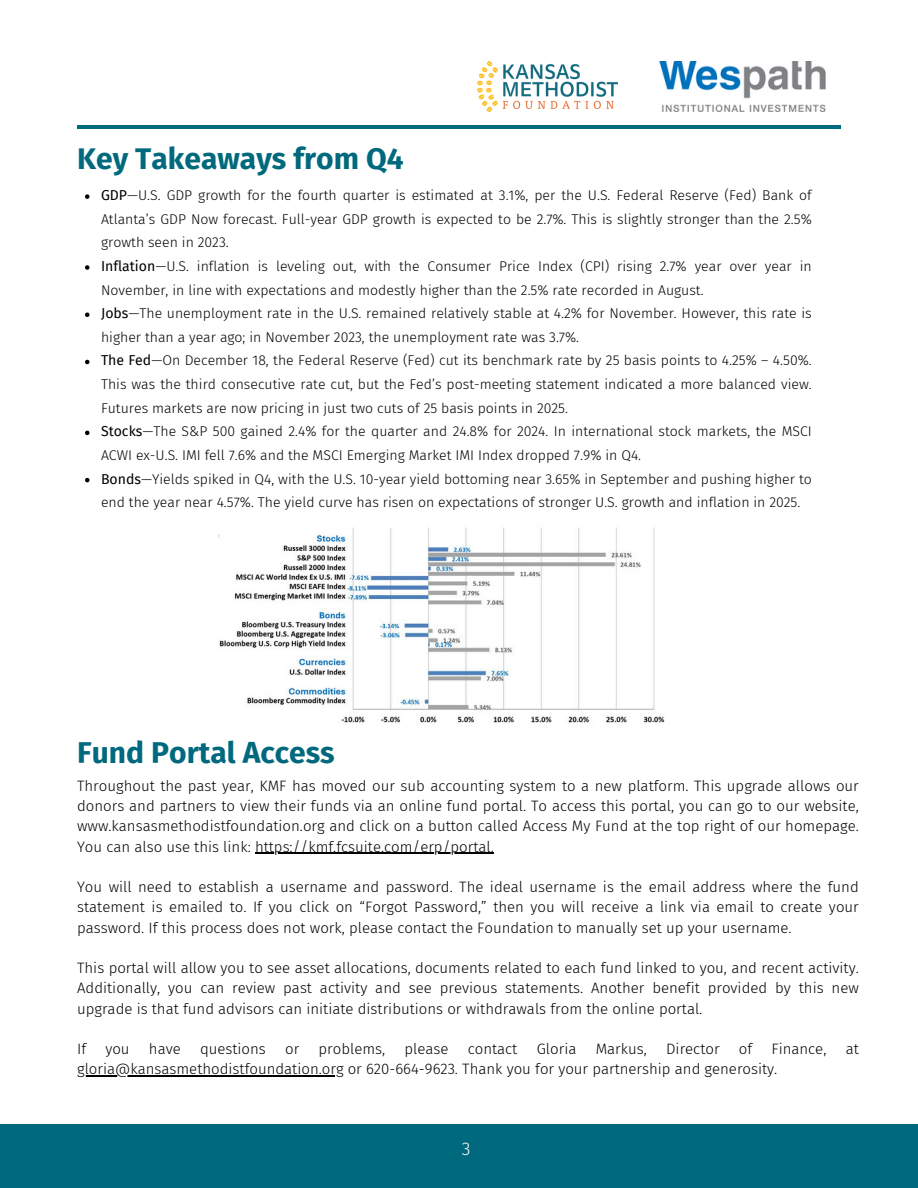
<style>
.page{position:relative;width:918px;height:1188px;background:#fff}
.page>*{position:absolute;margin:0;border:0;box-sizing:border-box;transform-origin:0 0}
.t1{font:700 30px "Fira Sans";color:#00697d}
.t2{font:300 18px "Fira Sans";color:#fafafa}
.t3{font:300 15px/20.2px "Fira Sans";color:#000;text-align:justify}
.t4{font:300 14.1px/23.7px "Fira Sans";color:#000}
.s1{font-weight:400}
</style>
<div class="page">
<hr style="left:77px;top:126px;width:764px;height:3px;background:#00697d">
<img style="left:478px;top:61px;width:139px;height:51px">
<img style="left:659px;top:61px;width:167px;height:51px">
<div style="left:0;top:1124px;width:918px;height:64px;background:#00697d"></div>
<img style="left:219px;top:528px;width:445px;height:195px">
<svg style="left:85px;top:194px;width:5px;height:5px"></svg>
<svg style="left:85px;top:265px;width:5px;height:5px"></svg>
<svg style="left:85px;top:313px;width:5px;height:4px"></svg>
<svg style="left:85px;top:360px;width:5px;height:4px"></svg>
<svg style="left:85px;top:431px;width:5px;height:4px"></svg>
<svg style="left:85px;top:478px;width:5px;height:4px"></svg>
<hr style="left:255px;top:853px;width:239px;height:1px;background:#000">
<hr style="left:77px;top:1076px;width:267px;height:1px;background:#000">
<p class="t1" style="left:77px;top:141px;width:328px">Key Takeaways from Q4</p>
<p class="t4" style="left:101px;top:183px;width:712px;text-align:justify"><span class="s1">GDP</span>—U.S. GDP growth for the fourth quarter is estimated at 3.1%, per the U.S. Federal Reserve (Fed) Bank of Atlanta’s GDP Now forecast. Full-year GDP growth is expected to be 2.7%. This is slightly stronger than the 2.5% growth seen in 2023.</p>
<p class="t4" style="left:101px;top:254px;width:712px"><span class="s1">Inflation</span>—U.S. inflation is leveling out, with the Consumer Price Index (CPI) rising 2.7% year over year in<br>November, in line with expectations and modestly higher than the 2.5% rate recorded in August.</p>
<h1 class="t4" style="left:101px;top:302px;width:712px"><span class="s1">Jobs</span>—The unemployment rate in the U.S. remained relatively stable at 4.2% for November. However, this rate is higher than a year ago; in November 2023, the unemployment rate was 3.7%.</h1>
<p class="t4" style="left:101px;top:349px;width:712px;text-align:justify"><span class="s1">The Fed</span>—On December 18, the Federal Reserve (Fed) cut its benchmark rate by 25 basis points to 4.25% – 4.50%.<br>This was the third consecutive rate cut, but the Fed’s post-meeting statement indicated a more balanced view.<br>Futures markets are now pricing in just two cuts of 25 basis points in 2025.</p>
<p class="t4" style="left:101px;top:420px;width:712px"><span class="s1">Stocks</span>—The S&amp;P 500 gained 2.4% for the quarter and 24.8% for 2024. In international stock markets, the MSCI<br>ACWI ex-U.S. IMI fell 7.6% and the MSCI Emerging Market IMI Index dropped 7.9% in Q4.</p>
<p class="t4" style="left:101px;top:467px;width:712px"><span class="s1">Bonds</span>—Yields spiked in Q4, with the U.S. 10-year yield bottoming near 3.65% in September and pushing higher to end the year near 4.57%. The yield curve has risen on expectations of stronger U.S. growth and inflation in 2025.</p>
<p class="t1" style="left:77px;top:735px;width:259px">Fund Portal Access</p>
<p class="t3" style="left:77px;top:776px;width:783px">Throughout the past year, KMF has moved our sub accounting system to a new platform. This upgrade allows our donors and partners to view their funds via an online fund portal. To access this portal, you can go to our website, www.kansasmethodistfoundation.org and click on a button called Access My Fund at the top right of our homepage.<br>You can also use this link: https://kmf.fcsuite.com/erp/portal.</p>
<p class="t3" style="left:77px;top:877px;width:783px">You will need to establish a username and password. The ideal username is the email address where the fund statement is emailed to. If you click on “Forgot Password,” then you will receive a link via email to create your password. If this process does not work, please contact the Foundation to manually set up your username.</p>
<p class="t3" style="left:77px;top:958px;width:783px">This portal will allow you to see asset allocations, documents related to each fund linked to you, and recent activity.</p>
<h1 class="t3" style="left:77px;top:978px;width:783px">Additionally, you can review past activity and see previous statements. Another benefit provided by this new upgrade is that fund advisors can initiate distributions or withdrawals from the online portal.</h1>
<h1 class="t3" style="left:77px;top:1039px;width:11px">If</h1>
<h1 class="t3" style="left:105px;top:1039px;width:26px">you</h1>
<h1 class="t3" style="left:149px;top:1039px;width:33px">have</h1>
<h1 class="t3" style="left:200px;top:1039px;width:67px">questions</h1>
<h1 class="t3" style="left:285px;top:1039px;width:16px">or</h1>
<h1 class="t3" style="left:319px;top:1039px;width:68px">problems,</h1>
<h1 class="t3" style="left:405px;top:1039px;width:46px">please</h1>
<h1 class="t3" style="left:468px;top:1039px;width:51px">contact</h1>
<h1 class="t3" style="left:537px;top:1039px;width:41px">Gloria</h1>
<h1 class="t3" style="left:596px;top:1039px;width:53px">Markus,</h1>
<h1 class="t3" style="left:666px;top:1039px;width:55px">Director</h1>
<h1 class="t3" style="left:739px;top:1039px;width:15px">of</h1>
<h1 class="t3" style="left:771px;top:1039px;width:56px">Finance,</h1>
<h1 class="t3" style="left:846px;top:1039px;width:15px">at</h1>
<p class="t3" style="left:77px;top:1059px;width:702px">gloria@kansasmethodistfoundation.org or 620-664-9623. Thank you for your partnership and generosity.</p>
<p class="t2" style="left:462px;top:1138px;width:10px">3</p>
</div>
